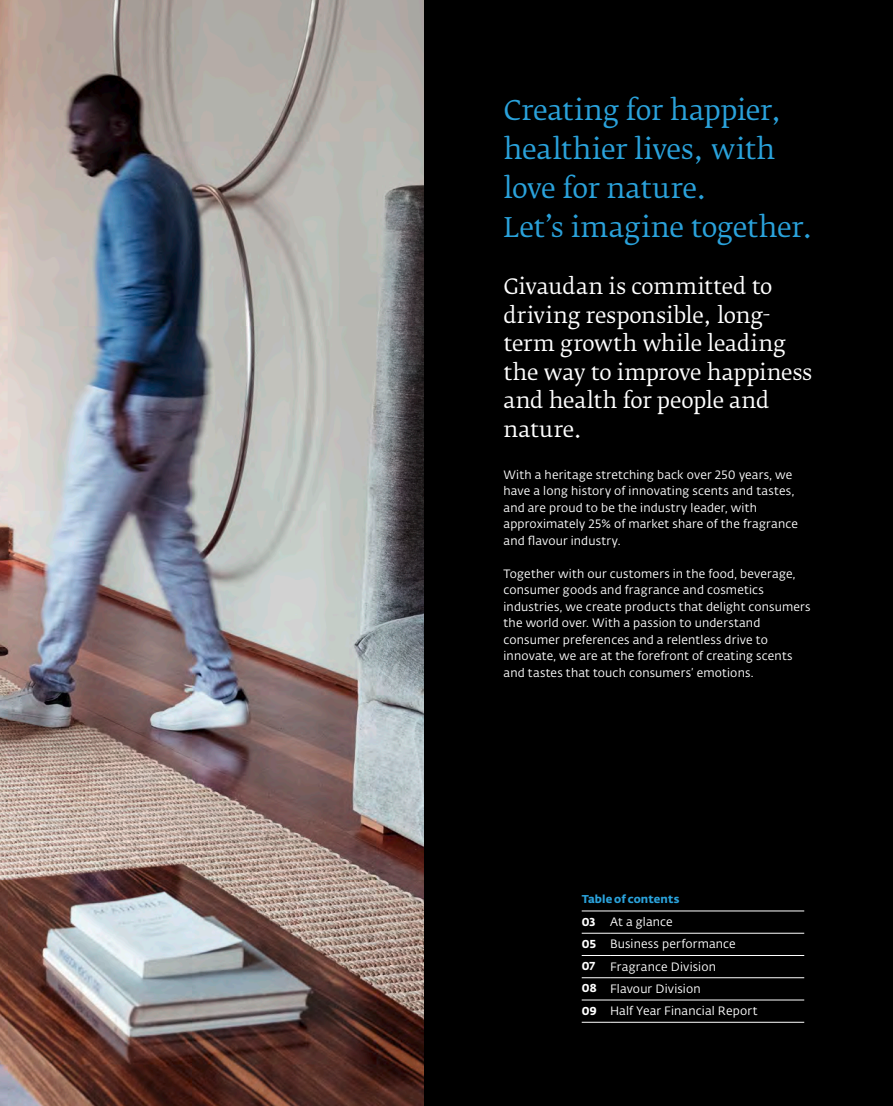
<style>
.page{position:relative;width:893px;height:1106px;background:#fff}
.page>*{position:absolute;margin:0;border:0;box-sizing:border-box;transform-origin:0 0}
._0__Headline__Chapte{font:27px/39px "Fedra Serif B Pro";letter-spacing:-.015em;color:#2aa2db}
._3__Intro_Copy__3_GI{font:21px/28.5px "Fedra Serif B Pro";letter-spacing:-.01em;color:#fff}
._7__Body_text{font:12px/16.5px "Fedra Sans Alt Pro Book LF";letter-spacing:.015em;color:#fff}
.Topic{font:12px "Fedra Sans Alt Pro Book LF";letter-spacing:.015em;color:#fff}
.Pagina__8_pt{font:11.4px "Fedra Sans Alt Pro Bold LF";color:#fff}
.Tables__Bodytext__le{font:11.25px "Fedra Sans Alt Pro Bold LF";letter-spacing:.01em;color:#2aa2db}
</style>
<div class="page">
<div style="left:423px;top:0;width:470px;height:1106px;background:#000"></div>
<img style="left:0;top:0;width:423px;height:1106px">
<svg style="left:582px;top:910px;width:28px;height:1px"></svg>
<hr style="left:610px;top:910px;width:194px;height:1px;background:#fff">
<svg style="left:582px;top:933px;width:28px;height:1px"></svg>
<hr style="left:610px;top:933px;width:194px;height:1px;background:#fff">
<svg style="left:582px;top:955px;width:28px;height:1px"></svg>
<hr style="left:610px;top:955px;width:194px;height:1px;background:#fff">
<svg style="left:582px;top:977px;width:28px;height:1px"></svg>
<hr style="left:610px;top:977px;width:194px;height:1px;background:#fff">
<svg style="left:582px;top:999px;width:28px;height:1px"></svg>
<hr style="left:610px;top:999px;width:194px;height:1px;background:#fff">
<svg style="left:582px;top:1022px;width:28px;height:1px"></svg>
<hr style="left:610px;top:1022px;width:194px;height:1px;background:#fff">
<p class="_0__Headline__Chapte" style="left:504px;top:91px;width:280px">Creating for happier, healthier lives, with love for nature.</p>
<p class="_0__Headline__Chapte" style="left:504px;top:208px;width:311px">Let’s imagine together.</p>
<p class="_3__Intro_Copy__3_GI" style="left:504px;top:273px;width:310px">Givaudan is committed to driving responsible, long&shy;term growth while leading the way to improve happiness and health for people and nature.</p>
<p class="_7__Body_text" style="left:504px;top:466px;width:296px">With a heritage stretching back over 250 years, we have a long history of innovating scents and tastes, and are proud to be the industry leader, with approximately 25% of market share of the fragrance and flavour industry.</p>
<p class="_7__Body_text" style="left:504px;top:565px;width:309px">Together with our customers in the food, beverage, consumer goods and fragrance and cosmetics industries, we create products that delight consumers the world over. With a passion to understand consumer preferences and a relentless drive to innovate, we are at the forefront of creating scents and tastes that touch consumers’ emotions.</p>
<p class="Tables__Bodytext__le" style="left:582px;top:890px;width:99px">Table of contents</p>
<p class="Pagina__8_pt" style="left:582px;top:912px;width:15px">03</p>
<p class="Topic" style="left:610px;top:913px;width:64px">At a glance</p>
<p class="Pagina__8_pt" style="left:582px;top:934px;width:16px">05</p>
<p class="Topic" style="left:610px;top:935px;width:127px">Business performance</p>
<p class="Pagina__8_pt" style="left:582px;top:957px;width:15px">07</p>
<p class="Topic" style="left:610px;top:958px;width:107px">Fragrance Division</p>
<p class="Pagina__8_pt" style="left:582px;top:979px;width:16px">08</p>
<p class="Topic" style="left:610px;top:980px;width:92px">Flavour Division</p>
<p class="Pagina__8_pt" style="left:582px;top:1001px;width:16px">09</p>
<p class="Topic" style="left:610px;top:1002px;width:149px">Half Year Financial Report</p>
</div>
